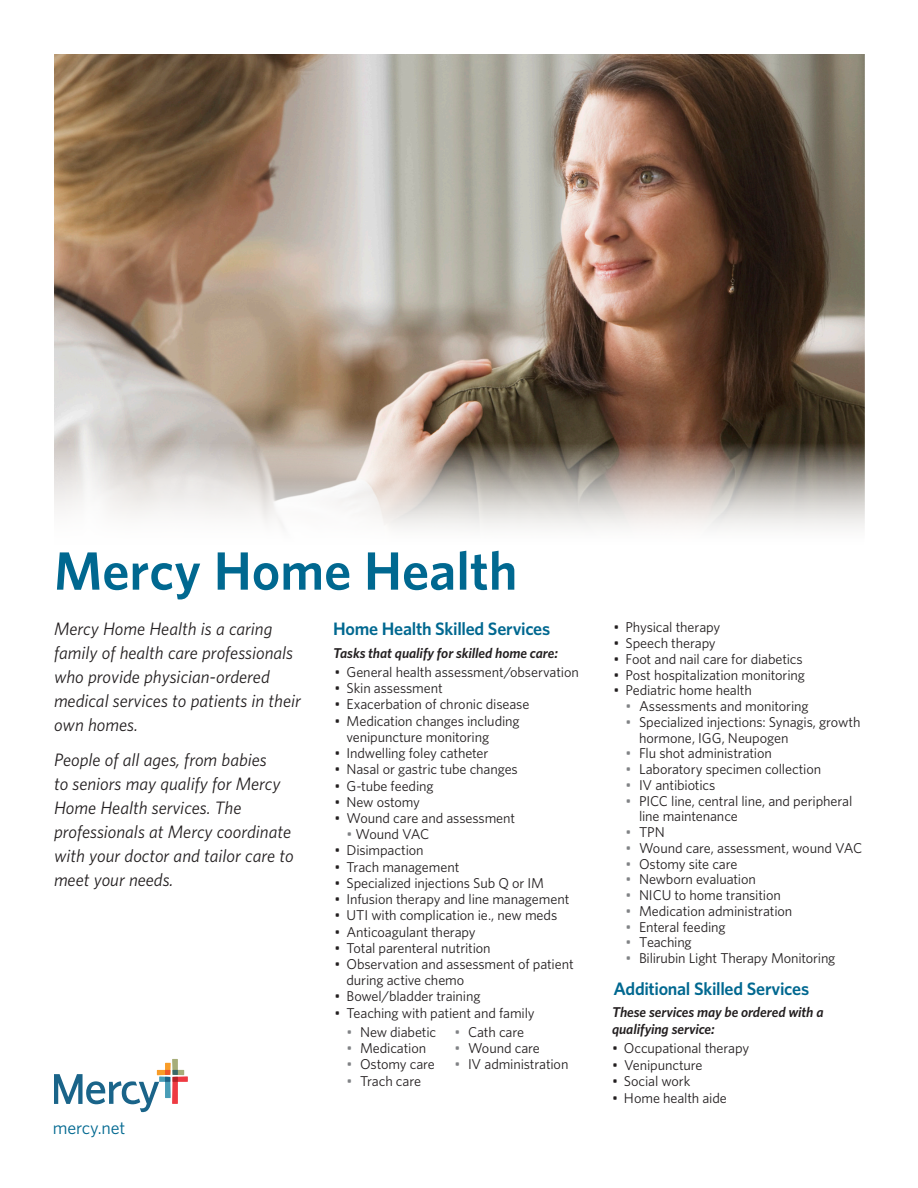
<style>
.page{position:relative;width:918px;height:1188px;background:#fff}
.page>*{position:absolute;margin:0;border:0;box-sizing:border-box;transform-origin:0 0}
.t1{font:600 54px "Whitney";color:#006890}
.t2{font:italic 18px/24px "Whitney";color:#231f20}
.t3{font:600 18px "Whitney";letter-spacing:-.015em;color:#006890}
.t4{font:18px "Whitney";letter-spacing:-.01em;color:#006890}
.t5{font:14.25px/16.2px "Whitney";letter-spacing:-.01em;color:#231f20}
.t6{font:italic 600 14.25px "Whitney";letter-spacing:-.005em;color:#231f20}
.s1{color:#808285}
</style>
<div class="page">
<img style="left:54px;top:54px;width:811px;height:475px">
<svg style="left:54px;top:1059px;width:134px;height:53px"></svg>
<p class="t1" style="left:54px;top:535px;width:465px">Mercy Home Health</p>
<p class="t2" style="left:54px;top:617px;width:248px">Mercy Home Health is a caring family of health care professionals who provide physician-ordered medical services to patients in their own homes.</p>
<p class="t2" style="left:54px;top:748px;width:241px">People of all ages, from babies<br>to seniors may qualify for Mercy<br>Home Health services. The professionals at Mercy coordinate with your doctor and tailor care to meet your needs.</p>
<p class="t4" style="left:53px;top:1116px;width:74px">mercy.net</p>
<p class="t3" style="left:333px;top:617px;width:219px">Home Health Skilled Services</p>
<p class="t6" style="left:333px;top:643px;width:226px">Tasks that qualify for skilled home care:</p>
<p class="t5" style="left:334px;top:664px;width:246px">• General health assessment/observation</p>
<p class="t5" style="left:334px;top:680px;width:110px">• Skin assessment</p>
<p class="t5" style="left:334px;top:696px;width:196px">• Exacerbation of chronic disease</p>
<p class="t5" style="left:346px;top:712px;width:175px;text-indent:-12px">• Medication changes including venipuncture monitoring</p>
<p class="t5" style="left:334px;top:745px;width:155px">• Indwelling foley catheter</p>
<p class="t5" style="left:334px;top:761px;width:185px">• Nasal or gastric tube changes</p>
<p class="t5" style="left:334px;top:777px;width:101px">• G-tube feeding</p>
<p class="t5" style="left:334px;top:793px;width:87px">• New ostomy</p>
<p class="t5" style="left:334px;top:810px;width:182px">• Wound care and assessment</p>
<p class="t5" style="left:346px;top:826px;width:85px"><span class="s1">•</span> Wound VAC</p>
<p class="t5" style="left:334px;top:842px;width:91px">• Disimpaction</p>
<p class="t5" style="left:334px;top:858px;width:126px">• Trach management</p>
<p class="t5" style="left:334px;top:874px;width:211px">• Specialized injections Sub Q or IM</p>
<p class="t5" style="left:334px;top:891px;width:236px">• Infusion therapy and line management</p>
<p class="t5" style="left:334px;top:907px;width:224px">• UTI with complication ie., new meds</p>
<p class="t5" style="left:334px;top:923px;width:143px">• Anticoagulant therapy</p>
<p class="t5" style="left:334px;top:939px;width:158px">• Total parenteral nutrition</p>
<p class="t5" style="left:346px;top:956px;width:229px;text-indent:-12px">• Observation and assessment of patient during active chemo</p>
<p class="t5" style="left:334px;top:988px;width:148px">• Bowel/bladder training</p>
<p class="t5" style="left:334px;top:1004px;width:202px">• Teaching with patient and family</p>
<p class="t5" style="left:346px;top:1023px;width:91px"><span class="s1">•</span> New diabetic</p>
<p class="t5" style="left:454px;top:1023px;width:71px"><span class="s1">•</span> Cath care</p>
<p class="t5" style="left:346px;top:1040px;width:81px"><span class="s1">•</span> Medication</p>
<p class="t5" style="left:454px;top:1040px;width:87px"><span class="s1">•</span> Wound care</p>
<p class="t5" style="left:346px;top:1056px;width:90px"><span class="s1">•</span> Ostomy care</p>
<p class="t5" style="left:454px;top:1056px;width:115px"><span class="s1">•</span> IV administration</p>
<p class="t5" style="left:346px;top:1072px;width:76px"><span class="s1">•</span> Trach care</p>
<p class="t5" style="left:614px;top:619px;width:108px">• Physical therapy</p>
<p class="t5" style="left:614px;top:635px;width:104px">• Speech therapy</p>
<p class="t5" style="left:614px;top:650px;width:191px">• Foot and nail care for diabetics</p>
<p class="t5" style="left:614px;top:666px;width:193px">• Post hospitalization monitoring</p>
<p class="t5" style="left:614px;top:682px;width:140px">• Pediatric home health</p>
<p class="t5" style="left:626px;top:698px;width:185px"><span class="s1">•</span> Assessments and monitoring</p>
<p class="t5" style="left:639px;top:714px;width:223px;line-height:15.8px;text-indent:-14px"><span class="s1">•</span> Specialized injections: Synagis, growth hormone, IGG, Neupogen</p>
<p class="t5" style="left:626px;top:745px;width:148px"><span class="s1">•</span> Flu shot administration</p>
<p class="t5" style="left:626px;top:761px;width:197px"><span class="s1">•</span> Laboratory specimen collection</p>
<p class="t5" style="left:626px;top:776px;width:91px"><span class="s1">•</span> IV antibiotics</p>
<p class="t5" style="left:639px;top:792px;width:215px;line-height:15.8px;text-indent:-14px"><span class="s1">•</span> PICC line, central line, and peripheral line maintenance</p>
<p class="t5" style="left:626px;top:824px;width:41px"><span class="s1">•</span> TPN</p>
<p class="t5" style="left:626px;top:839px;width:238px"><span class="s1">•</span> Wound care, assessment, wound VAC</p>
<p class="t5" style="left:626px;top:855px;width:113px"><span class="s1">•</span> Ostomy site care</p>
<p class="t5" style="left:626px;top:871px;width:132px"><span class="s1">•</span> Newborn evaluation</p>
<p class="t5" style="left:626px;top:887px;width:157px"><span class="s1">•</span> NICU to home transition</p>
<p class="t5" style="left:626px;top:902px;width:168px"><span class="s1">•</span> Medication administration</p>
<p class="t5" style="left:626px;top:918px;width:102px"><span class="s1">•</span> Enteral feeding</p>
<p class="t5" style="left:626px;top:934px;width:68px"><span class="s1">•</span> Teaching</p>
<p class="t5" style="left:626px;top:950px;width:211px"><span class="s1">•</span> Bilirubin Light Therapy Monitoring</p>
<p class="t3" style="left:614px;top:977px;width:197px">Additional Skilled Services</p>
<p class="t6" style="left:612px;top:1003px;width:213px">These services may be ordered with a</p>
<p class="t6" style="left:612px;top:1019px;width:104px">qualifying service:</p>
<p class="t5" style="left:612px;top:1040px;width:139px">• Occupational therapy</p>
<p class="t5" style="left:612px;top:1056px;width:92px">• Venipuncture</p>
<p class="t5" style="left:612px;top:1073px;width:80px">• Social work</p>
<p class="t5" style="left:612px;top:1089px;width:116px">• Home health aide</p>
</div>
